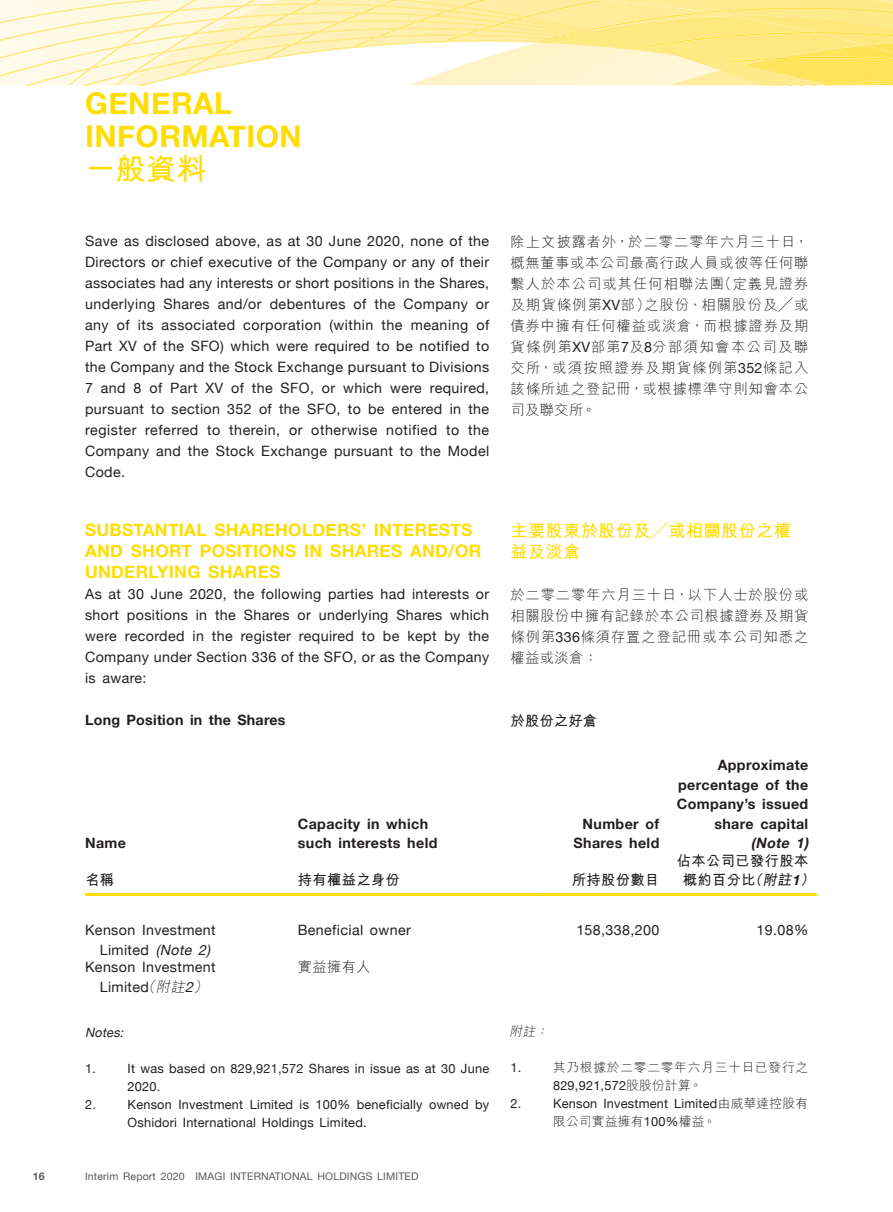
<style>
.page{position:relative;width:893px;height:1212px;background:#fff}
.page>*{position:absolute;margin:0;border:0;box-sizing:border-box;transform-origin:0 0}
.t1{font:700 30px/33px "Helvetica Neue";letter-spacing:.015em;color:#fd0}
.t2{font:30px "M Hei HK Bold E Ten B5 H";color:#fd0}
.t3{font:700 17.25px/21px "Helvetica Neue";letter-spacing:.015em;color:#fd0}
.t4{font:17.25px/21px "M Hei HK Bold E Ten B5 H";letter-spacing:.015em;color:#fd0}
.t5{font:14.25px/21px "Helvetica Neue";letter-spacing:.025em;color:#231f20;text-align:justify}
.t6{font:14.25px/21px "M Hei HK Light E Ten B5 H";letter-spacing:.065em;color:#231f20;text-align:justify}
.t7{font:700 14.25px/19.5px "Helvetica Neue";letter-spacing:.025em;color:#231f20;text-align:right}
.t8{font:14.25px/19.5px "M Hei HK Bold E Ten B5 H";letter-spacing:.025em;color:#231f20}
.t9{font:italic 700 14.25px "Helvetica Neue";color:#231f20}
.t10{font:12.75px/18px "Helvetica Neue";letter-spacing:.015em;color:#231f20}
.t11{font:12.75px "M Hei HK Light E Ten B5 H";letter-spacing:.055em;color:#231f20}
.t12{font:12.75px "M Hei HK Light E Ten B5 H";letter-spacing:.015em;color:#231f20}
.t13{font:italic 12.75px "Helvetica Neue";color:#231f20}
.t14{font:italic 12.75px "M Hei HK Light E Ten B5 H";color:#231f20}
.t15{font:10.5px "Helvetica Neue";letter-spacing:.015em;color:#58595b}
.t16{font:700 10.5px "Helvetica Neue";color:#58595b}
.s1{font-family:"Helvetica Neue"}
.s2{font-style:italic}
.s3{font-family:"Helvetica Neue";font-weight:700;font-style:italic}
.s4{font-family:"M Hei HK Light E Ten B5 H";font-style:italic}
.s5{font-family:"M Hei HK Light E Ten B5 H"}
</style>
<div class="page">
<svg style="left:0;top:0;width:892px;height:85px;background:#fff1b5"></svg>
<hr style="left:85px;top:893px;width:213px;height:3px;background:#fd0">
<hr style="left:298px;top:893px;width:242px;height:3px;background:#fd0">
<hr style="left:540px;top:893px;width:128px;height:3px;background:#fd0">
<hr style="left:668px;top:893px;width:148px;height:3px;background:#fd0">
<h1 class="t1" style="left:85px;top:86px;width:218px">GENERAL<br>INFORMATION</h1>
<h1 class="t2" style="left:85px;top:157px;width:123px">一般資料</h1>
<p class="t5" style="left:85px;top:231px;width:405px">Save as disclosed above, as at 30 June 2020, none of the Directors or chief executive of the Company or any of their associates had any interests or short positions in the Shares, underlying Shares and/or debentures of the Company or any of its associated corporation (within the meaning of Part XV of the SFO) which were required to be notified to the Company and the Stock Exchange pursuant to Divisions 7 and 8 of Part XV of the SFO, or which were required, pursuant to section 352 of the SFO, to be entered in the register referred to therein, or otherwise notified to the Company and the Stock Exchange pursuant to the Model Code.</p>
<p class="t3" style="left:85px;top:519px;width:397px">SUBSTANTIAL SHAREHOLDERS’ INTERESTS<br>AND SHORT POSITIONS IN SHARES AND/OR<br>UNDERLYING SHARES</p>
<p class="t5" style="left:85px;top:584px;width:405px">As at 30 June 2020, the following parties had interests or short positions in the Shares or underlying Shares which were recorded in the register required to be kept by the Company under Section 336 of the SFO, or as the Company is aware:</p>
<p class="t7" style="left:85px;top:710px;width:202px">Long Position in the Shares</p>
<p class="t6" style="left:510px;top:233px;width:299px">除上文披露者外，於二零二零年六月三十日，概無董事或本公司最高行政人員或彼等任何聯繫人於本公司或其任何相聯法團（定義見證券及期貨條例第<span class="s1">XV</span>部）之股份、相關股份及╱或債券中擁有任何權益或淡倉，而根據證券及期貨條例第<span class="s1">XV</span>部第<span class="s1">7</span>及<span class="s1">8</span>分部須知會本公司及聯交所，或須按照證券及期貨條例第<span class="s1">352</span>條記入該條所述之登記冊，或根據標準守則知會本公司及聯交所。</p>
<p class="t4" style="left:510px;top:522px;width:282px">主要股東於股份及╱或相關股份之權益及淡倉</p>
<p class="t6" style="left:510px;top:586px;width:299px">於二零二零年六月三十日，以下人士於股份或相關股份中擁有記錄於本公司根據證券及期貨條例第<span class="s1">336</span>條須存置之登記冊或本公司知悉之權益或淡倉：</p>
<p class="t8" style="left:510px;top:713px;width:88px">於股份之好倉</p>
<p class="t7" style="left:85px;top:833px;width:42px">Name</p>
<p class="t7" style="left:298px;top:813px;width:141px;text-align:left">Capacity in which such interests held</p>
<p class="t7" style="left:573px;top:813px;width:87px">Number of<br>Shares held</p>
<p class="t8" style="left:85px;top:872px;width:30px">名稱</p>
<p class="t8" style="left:298px;top:872px;width:104px">持有權益之身份</p>
<p class="t8" style="left:572px;top:872px;width:89px">所持股份數目</p>
<p class="t7" style="left:676px;top:755px;width:133px">Approximate percentage of the<br>Company’s issued share capital</p>
<p class="t9" style="left:750px;top:834px;width:59px">(Note 1)</p>
<p class="t8" style="left:683px;top:853px;width:136px;text-indent:-6px">佔本公司已發行股本概約百分比<span class="s2">（附註</span><span class="s3">1</span><span class="s2">）</span></p>
<p class="t5" style="left:100px;top:920px;width:117px;line-height:19.5px;text-indent:-15px">Kenson Investment<br>Limited <span class="s2">(Note 2)</span></p>
<p class="t5" style="left:298px;top:919px;width:114px">Beneficial owner</p>
<p class="t5" style="left:576px;top:919px;width:85px">158,338,200</p>
<p class="t5" style="left:756px;top:919px;width:53px">19.08%</p>
<p class="t5" style="left:100px;top:957px;width:117px;line-height:19.5px;text-indent:-15px">Kenson Investment<br>Limited<span class="s4">（附註</span><span class="s2">2</span><span class="s4">）</span></p>
<p class="t6" style="left:298px;top:958px;width:74px">實益擁有人</p>
<p class="t13" style="left:85px;top:1025px;width:43px">Notes:</p>
<p class="t10" style="left:85px;top:1059px;width:12px">1.</p>
<p class="t10" style="left:128px;top:1059px;width:363px">It was based on 829,921,572 Shares in issue as at 30 June<br>2020.</p>
<p class="t10" style="left:85px;top:1095px;width:12px">2.</p>
<p class="t10" style="left:128px;top:1095px;width:363px">Kenson Investment Limited is 100% beneficially owned by<br>Oshidori International Holdings Limited.</p>
<p class="t14" style="left:509px;top:1027px;width:42px">附註：</p>
<p class="t10" style="left:510px;top:1059px;width:12px">1.</p>
<p class="t11" style="left:553px;top:1063px;width:257px">其乃根據於二零二零年六月三十日已發行之</p>
<p class="t10" style="left:553px;top:1077px;width:151px">829,921,572<span class="s5">股股份計算。</span></p>
<p class="t10" style="left:510px;top:1095px;width:12px">2.</p>
<p class="t10" style="left:553px;top:1095px;width:257px">Kenson Investment Limited<span class="s5">由威華達控股有</span></p>
<p class="t12" style="left:553px;top:1117px;width:164px">限公司實益擁有<span class="s1">100%</span>權益。</p>
<p class="t16" style="left:33px;top:1169px;width:13px">16</p>
<p class="t15" style="left:85px;top:1170px;width:335px">Interim Report 2020 IMAGI INTERNATIONAL HOLDINGS LIMITED</p>
</div>
